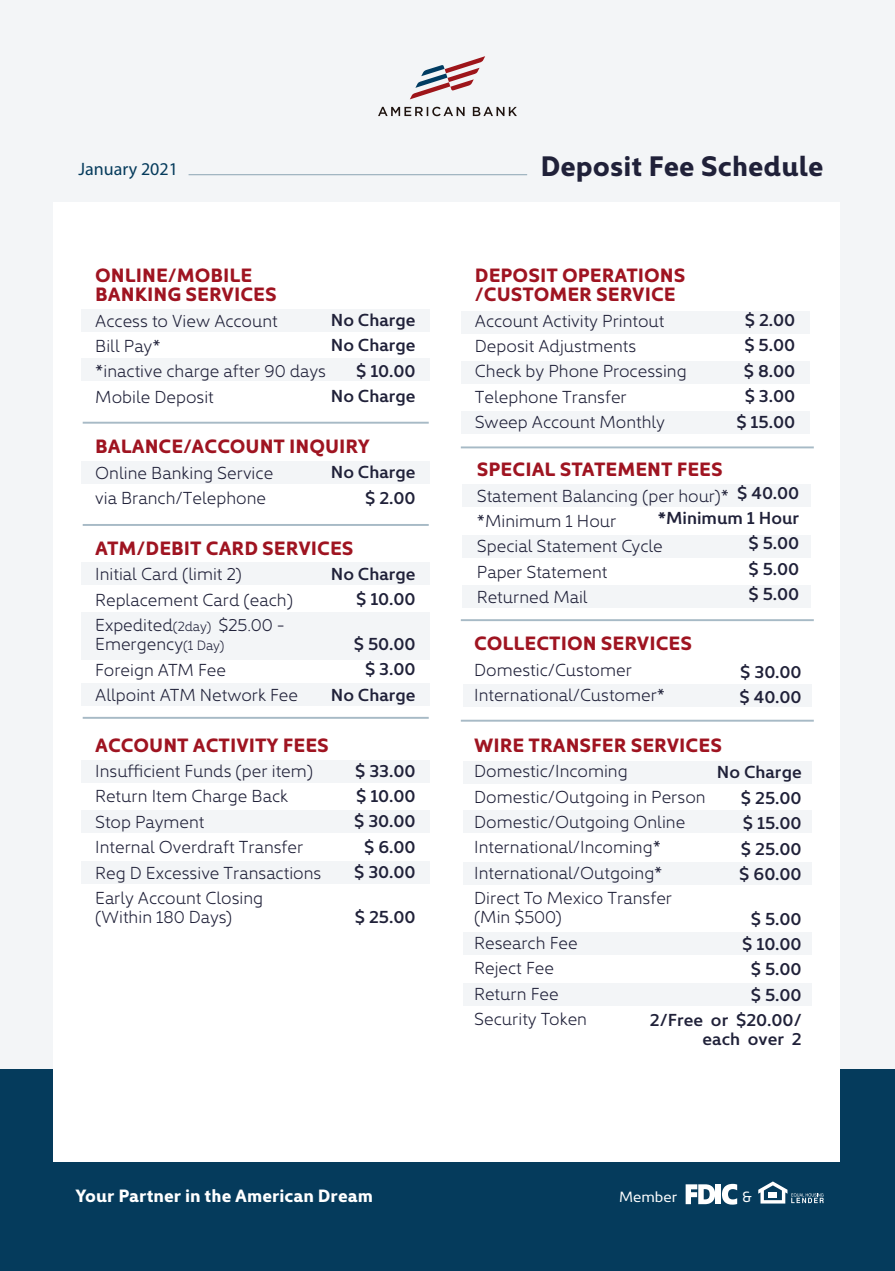
<style>
.page{position:relative;width:895px;height:1271px;background:#fff}
.page>*{position:absolute;margin:0;border:0;box-sizing:border-box;transform-origin:0 0}
.t1{font:700 28.5px "Kyrial Display Pro";color:#202139}
.t2{font:700 19.5px/19.4px "Kyrial Display Pro";color:#9f1421}
.t3{font:700 18px "Kyrial Display Pro";color:#fff}
.t4{font:18px "Myriad Pro";color:#053b5c}
.t5{font:300 17.55px/25.3px "Kyrial Display Pro";color:#202139}
.t6{font:600 17.55px/25.3px "Kyrial Display Pro";color:#202139;text-align:right}
.t7{font:15px "Kyrial Display Pro";color:#fff}
.s1{font-size:13.65px}
</style>
<div class="page">
<div style="left:0;top:0;width:894px;height:1270px;background:#f3f5f7"></div>
<div style="left:0;top:1069px;width:894px;height:201px;background:#053b5c"></div>
<div style="left:53px;top:202px;width:786px;height:959px;background:#fff"></div>
<svg style="left:378px;top:107px;width:138px;height:9px"></svg>
<svg style="left:410px;top:56px;width:75px;height:43px"></svg>
<svg style="left:758px;top:1181px;width:65px;height:22px"></svg>
<svg style="left:685px;top:1184px;width:30px;height:19px"></svg>
<div style="left:715px;top:1184px;width:6px;height:19px;background:#fff"></div>
<svg style="left:722px;top:1183px;width:15px;height:21px"></svg>
<hr style="left:188px;top:174px;width:339px;height:1px;background:#053b5c">
<div style="left:81px;top:308px;width:348px;height:23px;background:#f3f5f7"></div>
<div style="left:81px;top:358px;width:348px;height:23px;background:#f3f5f7"></div>
<div style="left:81px;top:461px;width:348px;height:23px;background:#f3f5f7"></div>
<div style="left:81px;top:561px;width:348px;height:23px;background:#f3f5f7"></div>
<div style="left:81px;top:611px;width:348px;height:48px;background:#f3f5f7"></div>
<div style="left:81px;top:683px;width:348px;height:23px;background:#f3f5f7"></div>
<div style="left:81px;top:759px;width:348px;height:23px;background:#f3f5f7"></div>
<div style="left:81px;top:810px;width:348px;height:23px;background:#f3f5f7"></div>
<div style="left:81px;top:860px;width:348px;height:23px;background:#f3f5f7"></div>
<hr style="left:83px;top:524px;width:345px;height:2px;background:#053b5c">
<hr style="left:83px;top:716px;width:345px;height:2px;background:#053b5c">
<hr style="left:83px;top:421px;width:345px;height:2px;background:#053b5c">
<div style="left:460px;top:360px;width:349px;height:23px;background:#f3f5f7"></div>
<div style="left:460px;top:310px;width:349px;height:23px;background:#f3f5f7"></div>
<div style="left:460px;top:411px;width:349px;height:23px;background:#f3f5f7"></div>
<div style="left:463px;top:683px;width:348px;height:23px;background:#f3f5f7"></div>
<div style="left:463px;top:761px;width:348px;height:23px;background:#f3f5f7"></div>
<div style="left:463px;top:810px;width:348px;height:23px;background:#f3f5f7"></div>
<div style="left:463px;top:862px;width:348px;height:23px;background:#f3f5f7"></div>
<div style="left:463px;top:931px;width:348px;height:23px;background:#f3f5f7"></div>
<div style="left:463px;top:982px;width:348px;height:23px;background:#f3f5f7"></div>
<hr style="left:460px;top:719px;width:353px;height:2px;background:#053b5c">
<hr style="left:460px;top:619px;width:353px;height:2px;background:#053b5c">
<hr style="left:460px;top:446px;width:353px;height:2px;background:#053b5c">
<div style="left:462px;top:484px;width:348px;height:23px;background:#f3f5f7"></div>
<div style="left:462px;top:535px;width:348px;height:23px;background:#f3f5f7"></div>
<div style="left:462px;top:584px;width:348px;height:23px;background:#f3f5f7"></div>
<p class="t4" style="left:78px;top:157px;width:101px">January 2021</p>
<h1 class="t1" style="left:540px;top:145px;width:285px">Deposit Fee Schedule</h1>
<p class="t2" style="left:95px;top:264px;width:183px">ONLINE/MOBILE<br>BANKING SERVICES</p>
<p class="t5" style="left:95px;top:306px;width:232px">Access to View Account<br>Bill Pay*<br>*inactive charge after 90 days<br>Mobile Deposit</p>
<p class="t2" style="left:95px;top:435px;width:276px">BALANCE/ACCOUNT INQUIRY</p>
<p class="t5" style="left:95px;top:458px;width:179px">Online Banking Service via Branch/Telephone</p>
<p class="t2" style="left:95px;top:537px;width:260px">ATM/DEBIT CARD SERVICES</p>
<p class="t5" style="left:95px;top:559px;width:199px">Initial Card (limit 2)<br>Replacement Card (each)<br>Expedited<span class="s1">(2day)</span> $25.00 -</p>
<p class="t5" style="left:95px;top:629px;width:204px">Emergency<span class="s1">(1 Day)<br></span>Foreign ATM Fee<br>Allpoint ATM Network Fee</p>
<p class="t2" style="left:95px;top:734px;width:235px">ACCOUNT ACTIVITY FEES</p>
<p class="t5" style="left:95px;top:756px;width:228px">Insufficient Funds (per item)<br>Return Item Charge Back<br>Stop Payment<br>Internal Overdraft Transfer<br>Reg D Excessive Transactions<br>Early Account Closing</p>
<p class="t5" style="left:95px;top:902px;width:138px">(Within 180 Days)</p>
<p class="t6" style="left:331px;top:306px;width:86px">No Charge<br>No Charge $ 10.00<br>No Charge</p>
<p class="t6" style="left:331px;top:458px;width:86px">No Charge $ 2.00</p>
<p class="t6" style="left:331px;top:560px;width:86px">No Charge $ 10.00</p>
<p class="t6" style="left:331px;top:630px;width:86px">$ 50.00<br>$ 3.00<br>No Charge</p>
<p class="t6" style="left:354px;top:756px;width:63px;text-align:center">$ 33.00 $ 10.00 $ 30.00 $ 6.00 $ 30.00</p>
<p class="t6" style="left:355px;top:902px;width:62px">$ 25.00</p>
<p class="t2" style="left:474px;top:264px;width:212px">DEPOSIT OPERATIONS /CUSTOMER SERVICE</p>
<p class="t5" style="left:474px;top:306px;width:213px">Account Activity Printout<br>Deposit Adjustments<br>Check by Phone Processing<br>Telephone Transfer<br>Sweep Account Monthly</p>
<p class="t6" style="left:736px;top:306px;width:60px;text-align:center">$ 2.00 $ 5.00 $ 8.00 $ 3.00 $ 15.00</p>
<p class="t2" style="left:477px;top:458px;width:247px">SPECIAL STATEMENT FEES</p>
<p class="t5" style="left:477px;top:481px;width:253px">Statement Balancing (per hour)* *Minimum 1 Hour<br>Special Statement Cycle<br>Paper Statement<br>Returned Mail</p>
<p class="t6" style="left:657px;top:479px;width:143px">$ 40.00 *Minimum 1 Hour $ 5.00<br>$ 5.00<br>$ 5.00</p>
<p class="t2" style="left:474px;top:632px;width:219px">COLLECTION SERVICES</p>
<p class="t5" style="left:474px;top:655px;width:192px">Domestic/Customer<br>International/Customer*</p>
<p class="t6" style="left:739px;top:658px;width:64px;text-align:left">$ 30.00 $ 40.00</p>
<p class="t2" style="left:474px;top:734px;width:249px">WIRE TRANSFER SERVICES</p>
<p class="t5" style="left:474px;top:756px;width:233px">Domestic/Incoming<br>Domestic/Outgoing in Person<br>Domestic/Outgoing Online<br>International/Incoming*<br>International/Outgoing*<br>Direct To Mexico Transfer</p>
<p class="t5" style="left:474px;top:902px;width:114px">(Min $500)<br>Research Fee<br>Reject Fee<br>Return Fee<br>Security Token</p>
<p class="t6" style="left:739px;top:758px;width:64px;text-align:justify;text-indent:-22px">No Charge $ 25.00 $ 15.00 $ 25.00 $ 60.00</p>
<p class="t6" style="left:649px;top:904px;width:153px">$ 5.00<br>$ 10.00<br>$ 5.00<br>$ 5.00<br>2/Free or $20.00/</p>
<p class="t6" style="left:702px;top:1025px;width:101px">each over 2</p>
<p class="t3" style="left:75px;top:1182px;width:299px">Your Partner in the American Dream</p>
<p class="t7" style="left:618px;top:1186px;width:60px">Member</p>
<p class="t7" style="left:742px;top:1186px;width:11px">&amp;</p>
</div>
